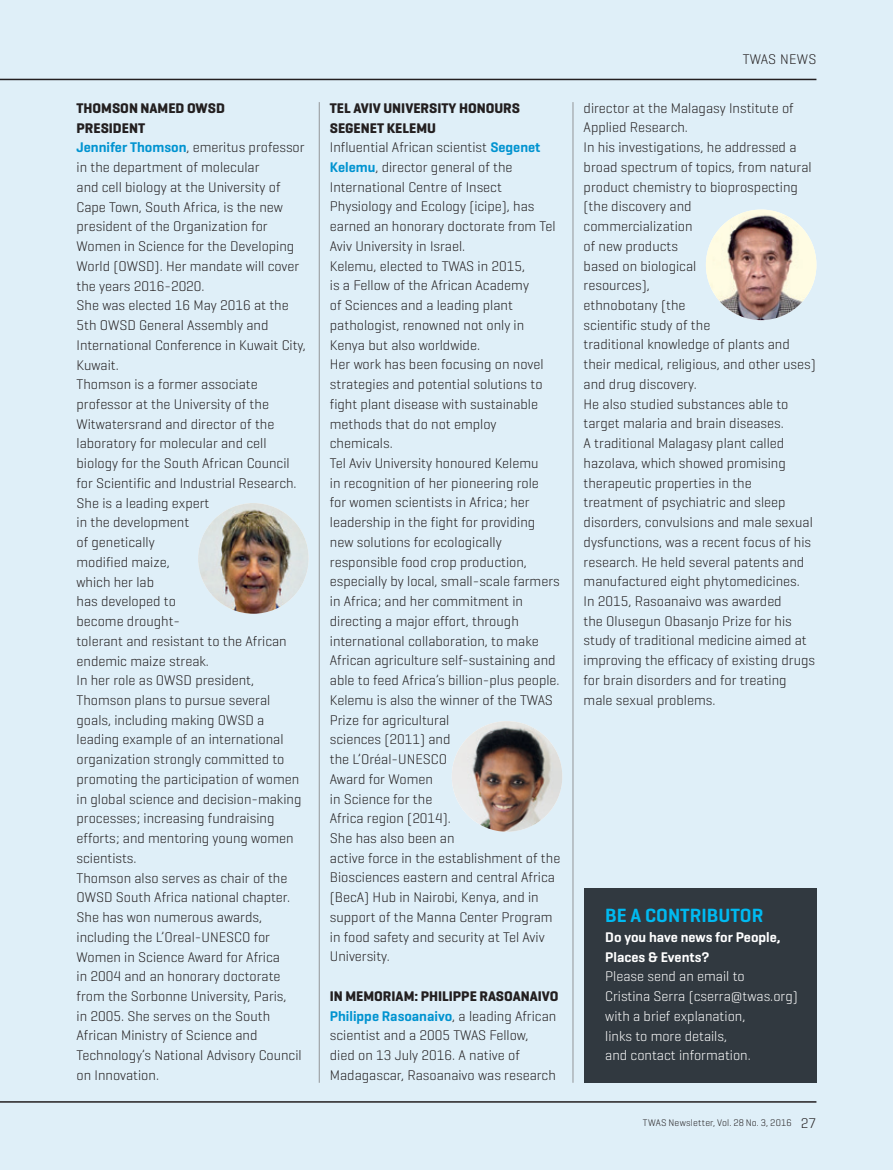
<style>
.page{position:relative;width:893px;height:1170px;background:#fff}
.page>*{position:absolute;margin:0;border:0;box-sizing:border-box;transform-origin:0 0}
.t1{font:600 19.5px "Geogrotesque";color:#00baf1}
.t2{font:300 14.25px/19.6px "Geogrotesque";color:#231f20}
.t3{font:300 14.25px/19.6px "Geogrotesque";color:#fff}
.t4{font:700 14.25px/19.6px "Geogrotesque";color:#231f20}
.t5{font:600 14.25px/19.6px "Geogrotesque";color:#fff}
.t6{font:300 14.25px "Geogrotesque";letter-spacing:.02em;color:#231f20}
.t7{font:300 9.75px "Geogrotesque";letter-spacing:.02em;color:#231f20}
.s1{font-weight:700}
.s2{font-weight:600;color:#0093d0}
.s3{font-size:14.25px}
</style>
<div class="page">
<div style="left:0;top:0;width:893px;height:1169px;background:#dfeff8"></div>
<hr style="left:0;top:1101px;width:816px;height:1px;background:#231f20">
<hr style="left:0;top:79px;width:816px;height:1px;background:#231f20">
<hr style="left:573px;top:102px;width:1px;height:980px;background:#939598">
<hr style="left:319px;top:102px;width:1px;height:980px;background:#939598">
<div style="left:584px;top:888px;width:232px;height:194px;background:#313940"></div>
<img style="left:706px;top:209px;width:110px;height:111px;border-radius:55px">
<img style="left:198px;top:503px;width:111px;height:110px;border-radius:55px">
<img style="left:452px;top:721px;width:110px;height:110px;border-radius:55px">
<p class="t4" style="left:77px;top:98px;width:148px">THOMSON NAMED OWSD<br>PRES</p>
<p class="t2" style="left:77px;top:117px;width:231px;text-indent:32px"><span class="s1">IDENT<br></span><span class="s2">Jennifer Thomson</span>, emeritus professor in the department of molecular<br>and cell biology at the University of<br>Cape Town, South Africa, is the new president of the Organization for<br>Women in Science for the Developing<br>World (OWSD). Her mandate will cover the years 2016-2020.<br>She was elected 16 May 2016 at the<br>5th OWSD General Assembly and<br>International Conference in Kuwait City,<br>Kuwait.<br>Thomson is a former associate professor at the University of the<br>Witwatersrand and director of the laboratory for molecular and cell biology for the South African Council for Scientific and Industrial Research.<br>She is a leading expert<br>in the development<br>of genetically<br>modified maize,<br>which her lab<br>has developed to<br>become drought-<br>tolerant and resistant to the African endemic maize streak.<br>In her role as OWSD president,<br>Thomson plans to pursue several goals, including making OWSD a leading example of an international organization strongly committed to promoting the participation of women in global science and decision-making processes; increasing fundraising efforts; and mentoring young women scientists.<br>Thomson also serves as chair of the<br>OWSD South Africa national chapter.<br>She has won numerous awards, including the L’Oreal-UNESCO for<br>Women in Science Award for Africa<br>in 2004 and an honorary doctorate from the Sorbonne University, Paris,<br>in 2005. She serves on the South<br>African Ministry of Science and<br>Technology’s National Advisory Council on Innovation.</p>
<p class="t4" style="left:330px;top:98px;width:183px">TEL AVIV UN IVERSITY HONOURS<br>SEGENET</p>
<p class="t2" style="left:330px;top:117px;width:232px;text-indent:87px"><span class="s1">MU<br></span>Influential African scientist <span class="s2">Segenet<br>Kelemu</span>, director general of the<br>International Centre of Insect<br>Physiology and Ecology (icipe), has earned an honorary doctorate from Tel<br>Aviv University in Israel.<br>Kelemu, elected to TWAS in 2015,<br>is a Fellow of the African Academy<br>of Sciences and a leading plant pathologist, renowned not only in<br>Kenya but also worldwide.<br>Her work has been focusing on novel strategies and potential solutions to fight plant disease with sustainable methods that do not employ chemicals.<br>Tel Aviv University honoured Kelemu<br>in recognition of her pioneering role<br>for women scientists in Africa; her leadership in the fight for providing new solutions for ecologically responsible food crop production, especially by local, small-scale farmers in Africa; and her commitment in directing a major effort, through international collaboration, to make<br>African agriculture self-sustaining and able to feed Africa’s billion-plus people.<br>Kelemu is also the winner of the TWAS<br>Prize for agricultural<br>sciences (2011) and<br>the L’Oréal-UNESCO<br>Award for Women<br>in Science for the<br>Africa region (2014).<br>She has also been an<br>active force in the establishment of the<br>Biosciences eastern and central Africa (BecA) Hub in Nairobi, Kenya, and in support of the Manna Center Program in food safety and security at Tel Aviv<br>University.</p>
<p class="t2" style="left:330px;top:985px;width:230px"><span class="s1">IN MEMORIAM: PHILIPPE RASOANAIVO </span><span class="s2">Philippe Rasoanaivo</span>, a leading African scientist and a 2005 TWAS Fellow,<br>died on 13 July 2016. A native of Madagascar, Rasoanaivo was research</p>
<p class="t4" style="left:387px;top:118px;width:9px">KELE</p>
<p class="t6" style="left:743px;top:51px;width:75px">TWAS NEWS</p>
<p class="t2" style="left:584px;top:97px;width:234px">director at the Malagasy Institute of<br>Applied Research.<br>In his investigations, he addressed a broad spectrum of topics, from natural product chemistry to bioprospecting (the discovery and<br>commercialization<br>of new products<br>based on biological<br>resources),<br>ethnobotany (the<br>scientific study of the<br>traditional knowledge of plants and their medical, religious, and other uses) and drug discovery.<br>He also studied substances able to target malaria and brain diseases.<br>A traditional Malagasy plant called hazolava, which showed promising therapeutic properties in the<br>treatment of psychiatric and sleep disorders, convulsions and male sexual dysfunctions, was a recent focus of his research. He held several patents and manufactured eight phytomedicines.<br>In 2015, Rasoanaivo was awarded<br>the Olusegun Obasanjo Prize for his study of traditional medicine aimed at improving the efficacy of existing drugs for brain disorders and for treating male sexual problems.</p>
<h1 class="t1" style="left:605px;top:903px;width:160px">Be a contributor</h1>
<p class="t5" style="left:605px;top:927px;width:177px">Do you have news for People,<br>Places &amp; Events?</p>
<p class="t3" style="left:605px;top:966px;width:194px">Please send an email to<br>Cristina Serra (cserra@twas.org) with a brief explanation,<br>links to more details,<br>and contact information.</p>
<p class="t7" style="left:643px;top:1116px;width:175px">TWAS Newsletter, Vol. 28 No. 3, 2016 <span class="s3">27</span></p>
</div>
